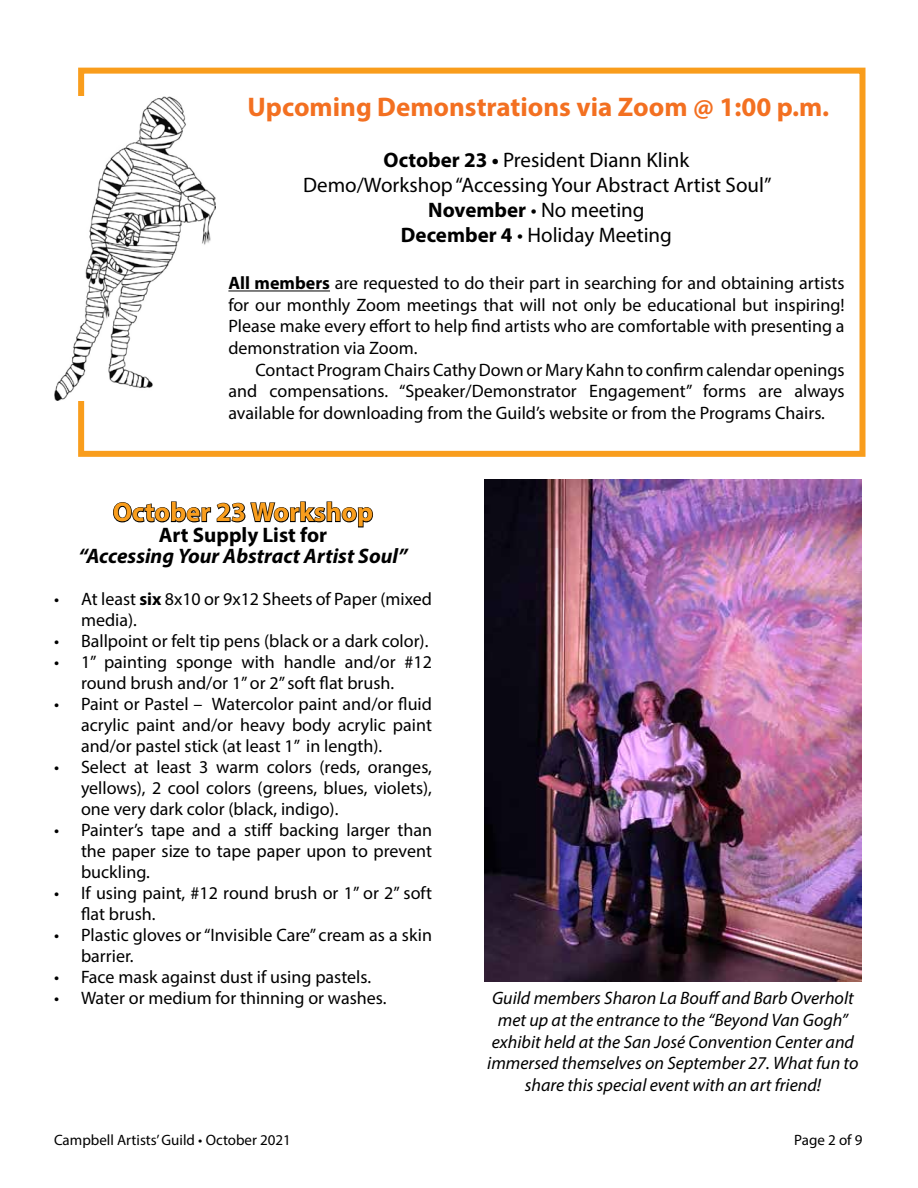
<style>
.page{position:relative;width:918px;height:1188px;background:#fff}
.page>*{position:absolute;margin:0;border:0;box-sizing:border-box;transform-origin:0 0}
.t1{font:700 27px "Myriad Pro";color:#f37021}
.t2{font:700 27px "Myriad Pro";color:#f99d1c}
.t3{font:21px/25.2px "Myriad Pro";color:#000;text-align:center}
.t4{font:italic 700 21px "Myriad Pro";color:#000}
.t5{font:700 21px "Myriad Pro";color:#000}
.t6{font:18px/21px "Myriad Pro";color:#000;text-align:justify}
.t7{font:italic 18px/21.6px "Myriad Pro";color:#000;text-align:center}
.t8{font:15px "Myriad Pro";color:#000}
.s1{font-weight:700}
</style>
<div class="page">
<div style="left:78px;top:68px;width:788px;height:389px;background:#fff;border:6px solid #f99d1c"></div>
<hr style="left:228px;top:291px;width:102px;height:1px;background:#000">
<img style="left:54px;top:96px;width:162px;height:305px">
<img style="left:484px;top:479px;width:377px;height:503px">
<svg style="left:113px;top:501px;width:260px;height:27px"></svg>
<h1 class="t1" style="left:248px;top:90px;width:583px">Upcoming Demonstrations via Zoom @ 1:00 p.m.</h1>
<p class="t3" style="left:303px;top:147px;width:470px"><span class="s1">October 23 •</span> President Diann Klink<br>Demo/Workshop “Accessing Your Abstract Artist Soul” <span class="s1">November</span> • No meeting<br><span class="s1">December 4</span> • Holiday Meeting</p>
<p class="t6" style="left:228px;top:272px;width:618px;line-height:21.6px"><span class="s1">All members</span> are requested to do their part in searching for and obtaining artists for our monthly Zoom meetings that will not only be educational but inspiring!<br>Please make every effort to help find artists who are comfortable with presenting a demonstration via Zoom.</p>
<p class="t6" style="left:228px;top:358px;width:618px;line-height:21.6px;text-indent:27px">Contact Program Chairs Cathy Down or Mary Kahn to confirm calendar openings and compensations. “Speaker/Demonstrator Engagement” forms are always available for downloading from the Guild’s website or from the Programs Chairs.</p>
<h1 class="t2" style="left:113px;top:495px;width:262px">October 23 Workshop</h1>
<p class="t5" style="left:159px;top:522px;width:170px">Art Supply List for</p>
<p class="t4" style="left:78px;top:543px;width:331px">“Accessing Your Abstract Artist Soul”</p>
<p class="t6" style="left:81px;top:589px;width:353px;text-indent:-27px">• At least <span class="s1">six</span> 8x10 or 9x12 Sheets of Paper (mixed media).</p>
<p class="t6" style="left:54px;top:631px;width:376px">• Ballpoint or felt tip pens (black or a dark color).</p>
<p class="t6" style="left:54px;top:652px;width:380px;text-align:center">• 1” painting sponge with handle and/or #12 round brush and/or 1” or 2” soft flat brush.</p>
<p class="t6" style="left:81px;top:694px;width:352px;text-indent:-27px">• Paint or Pastel – Watercolor paint and/or fluid acrylic paint and/or heavy body acrylic paint and/or pastel stick (at least 1” in length).</p>
<p class="t6" style="left:81px;top:757px;width:353px;text-indent:-27px">• Select at least 3 warm colors (reds, oranges, yellows), 2 cool colors (greens, blues, violets), one very dark color (black, indigo).</p>
<p class="t6" style="left:81px;top:820px;width:353px;text-indent:-27px">• Painter’s tape and a stiff backing larger than the paper size to tape paper upon to prevent buckling.</p>
<p class="t6" style="left:81px;top:883px;width:352px;text-indent:-27px">• If using paint, #12 round brush or 1” or 2” soft flat brush.</p>
<p class="t6" style="left:81px;top:925px;width:352px;text-indent:-27px">• Plastic gloves or “Invisible Care” cream as a skin barrier.</p>
<p class="t6" style="left:54px;top:967px;width:319px">• Face mask against dust if using pastels.</p>
<p class="t6" style="left:54px;top:988px;width:334px">• Water or medium for thinning or washes.</p>
<p class="t7" style="left:487px;top:987px;width:373px">Guild members Sharon La Bouff and Barb Overholt met up at the entrance to the “Beyond Van Gogh” exhibit held at the San José Convention Center and immersed themselves on September 27. What fun to share this special event with an art friend!</p>
<p class="t8" style="left:54px;top:1131px;width:239px">Campbell Artists’ Guild • October 2021</p>
<p class="t8" style="left:794px;top:1131px;width:70px">Page 2 of 9</p>
</div>
